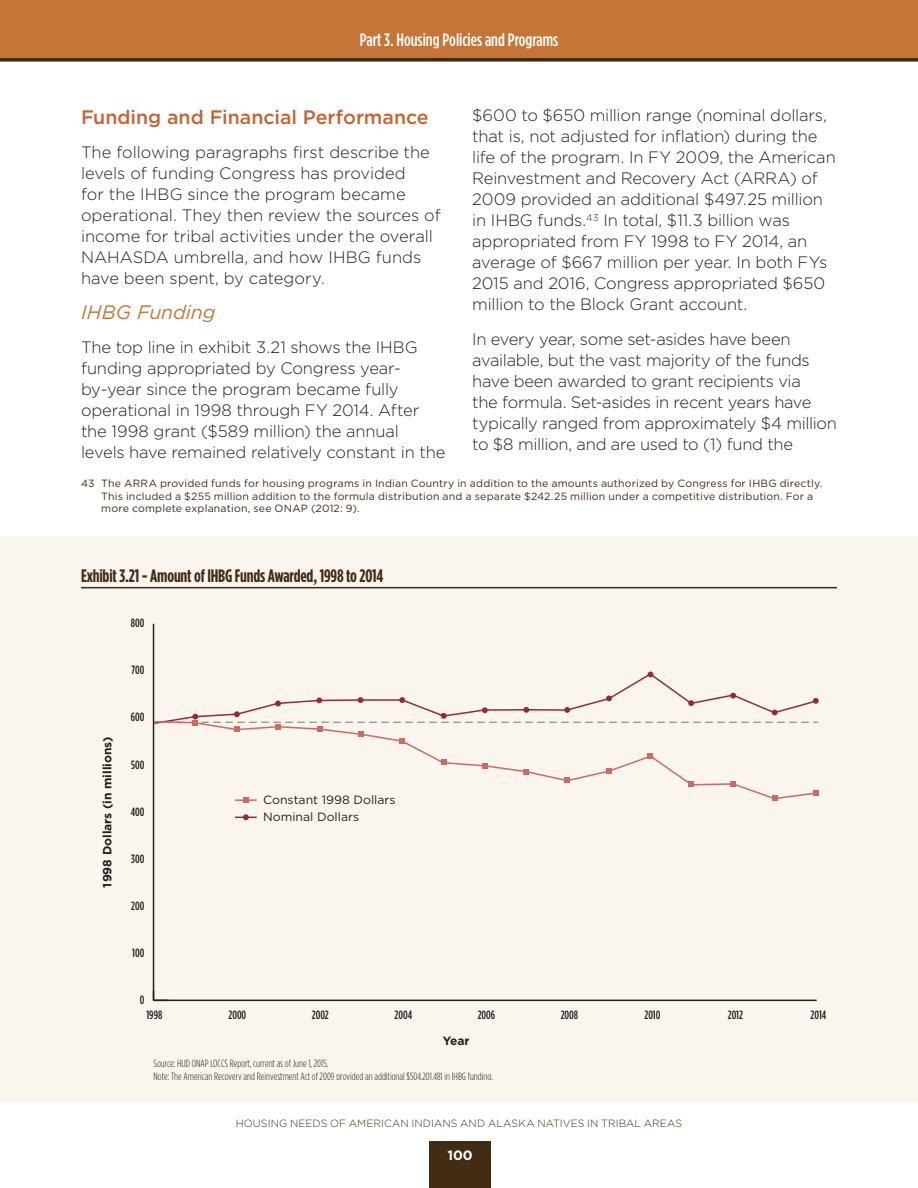
<style>
.page{position:relative;width:918px;height:1188px;background:#fff}
.page>*{position:absolute;margin:0;border:0;box-sizing:border-box;transform-origin:0 0}
.t1{font:500 19.5px "Gotham";color:#c36331}
.t2{font:italic 19.5px "Gotham";color:#c47537}
.t3{font:700 condensed 18px "Gotham HTF";color:#422c14}
.Figure{font:700 18px "Gotham Condensed";letter-spacing:-.01em;color:#422c14}
.t4{font:500 18px "Gotham Condensed";color:#fff}
.Body_Text{font:300 16.5px/21px "Gotham";letter-spacing:-.01em;color:#231f20}
.t5{font:700 13.5px "Gotham";color:#fff}
.t6{font:500 condensed 12px "Gotham HTF";color:#231f20}
.t7{font:12px/17.1px "Gotham HTF";color:#231f20}
.t8{font:700 12px "Gotham HTF";color:#231f20}
.footnotes{font:10.5px/12.6px "Gotham";letter-spacing:.015em;color:#422c14}
.t9{font:300 condensed 10.5px/12.6px "Gotham HTF";color:#231f20}
.t10{font:300 10.5px "Gotham";letter-spacing:.005em;color:#422c14}
</style>
<div class="page">
<div style="left:429px;top:1142px;width:62px;height:46px;background:#422c14"></div>
<div style="left:0;top:0;width:918px;height:61px;background:#c47537"></div>
<hr style="left:0;top:58px;width:918px;height:3px;background:#422c14">
<div style="left:0;top:536px;width:918px;height:566px;background:#faf6ee"></div>
<hr style="left:154px;top:1000px;width:663px;height:1px;background:#231f20">
<hr style="left:153px;top:624px;width:1px;height:376px;background:#231f20">
<svg style="left:153px;top:991px;width:15px;height:10px"></svg>
<svg style="left:154px;top:744px;width:663px;height:56px"></svg>
<svg style="left:154px;top:672px;width:665px;height:72px"></svg>
<svg style="left:441px;top:760px;width:5px;height:5px"></svg>
<svg style="left:482px;top:763px;width:5px;height:5px"></svg>
<svg style="left:524px;top:769px;width:5px;height:5px"></svg>
<svg style="left:565px;top:778px;width:5px;height:5px"></svg>
<svg style="left:606px;top:769px;width:6px;height:5px"></svg>
<svg style="left:648px;top:754px;width:5px;height:5px"></svg>
<svg style="left:689px;top:782px;width:5px;height:5px"></svg>
<svg style="left:730px;top:781px;width:6px;height:6px"></svg>
<svg style="left:772px;top:796px;width:5px;height:5px"></svg>
<svg style="left:813px;top:791px;width:5px;height:5px"></svg>
<hr style="left:235px;top:799px;width:22px;height:2px;background:#cb6b63">
<svg style="left:244px;top:797px;width:5px;height:6px"></svg>
<svg style="left:235px;top:814px;width:22px;height:6px"></svg>
<hr style="left:81px;top:587px;width:756px;height:1px;background:#422c14">
<p class="t4" style="left:360px;top:29px;width:200px">Part 3. Housing Policies and Programs</p>
<p class="Body_Text" style="left:472px;top:104px;width:365px">$600 to $650 million range (nominal dollars, that is, not adjusted for inflation) during the life of the program. In FY 2009, the American Reinvestment and Recovery Act (ARRA) of 2009 provided an additional $497.25 million in IHBG funds.<sup>43</sup> In total, $11.3 billion was appropriated from FY 1998 to FY 2014, an average of $667 million per year. In both FYs 2015 and 2016, Congress appropriated $650 million to the Block Grant account.</p>
<p class="Body_Text" style="left:472px;top:328px;width:366px">In every year, some set-asides have been available, but the vast majority of the funds have been awarded to grant recipients via<br>the formula. Set-asides in recent years have typically ranged from approximately $4 million to $8 million, and are used to (1) fund the</p>
<h3 class="t1" style="left:81px;top:104px;width:349px">Funding and Financial Performance</h3>
<p class="Body_Text" style="left:81px;top:141px;width:361px">The following paragraphs first describe the levels of funding Congress has provided<br>for the IHBG since the program became operational. They then review the sources of income for tribal activities under the overall NAHASDA umbrella, and how IHBG funds have been spent, by category.</p>
<h4 class="t2" style="left:81px;top:299px;width:136px">IHBG Funding</h4>
<p class="Body_Text" style="left:81px;top:336px;width:366px">The top line in exhibit 3.21 shows the IHBG funding appropriated by Congress year&shy;by-year since the program became fully operational in 1998 through FY 2014. After the 1998 grant ($589 million) the annual levels have remained relatively constant in the</p>
<p class="footnotes" style="left:101px;top:477px;width:723px;text-indent:-20px">43 The ARRA provided funds for housing programs in Indian Country in addition to the amounts authorized by Congress for IHBG directly.<br>This included a $255 million addition to the formula distribution and a separate $242.25 million under a competitive distribution. For a more complete explanation, see ONAP (2012: 9).</p>
<p class="t3" style="left:92px;top:565px;width:314px">Exhibit 3.21 - Amount of IHBG Funds Awarded, 1998 to 2014</p>
<p class="Figure" style="left:81px;top:565px;width:304px">Exhibit 3.21 - Amount of IHBG Funds Awarded, 1998 to 2014</p>
<p class="t6" style="left:131px;top:617px;width:15px">800</p>
<p class="t6" style="left:132px;top:664px;width:14px">700</p>
<p class="t8" style="left:100px;top:888px;width:152px;rotate:-90deg">1998 Dollars (in millions)</p>
<p class="t6" style="left:131px;top:711px;width:15px">600</p>
<p class="t6" style="left:131px;top:758px;width:15px">500</p>
<p class="t6" style="left:131px;top:805px;width:15px">400</p>
<p class="t6" style="left:131px;top:852px;width:15px">300</p>
<p class="t6" style="left:131px;top:899px;width:15px">200</p>
<p class="t6" style="left:132px;top:946px;width:14px">100</p>
<p class="t6" style="left:140px;top:993px;width:6px">0</p>
<p class="t7" style="left:263px;top:791px;width:134px">Constant 1998 Dollars<br>Nominal Dollars</p>
<p class="t6" style="left:146px;top:1008px;width:17px">1998</p>
<p class="t6" style="left:228px;top:1008px;width:19px">2000</p>
<p class="t6" style="left:312px;top:1008px;width:18px">2002</p>
<p class="t6" style="left:395px;top:1008px;width:19px">2004</p>
<p class="t6" style="left:478px;top:1008px;width:19px">2006</p>
<p class="t6" style="left:561px;top:1008px;width:19px">2008</p>
<p class="t6" style="left:645px;top:1008px;width:17px">2010</p>
<p class="t6" style="left:728px;top:1008px;width:17px">2012</p>
<p class="t6" style="left:811px;top:1008px;width:17px">2014</p>
<p class="t8" style="left:443px;top:1033px;width:28px">Year</p>
<p class="t9" style="left:154px;top:1057px;width:341px">Source: HUD ONAP LOCCS Report, current as of June 1, 2015.<br>Note: The American Recovery and Reinvestment Act of 2009 provided an additional $504,201,481 in IHBG funding.</p>
<p class="t10" style="left:236px;top:1117px;width:448px">HOUSING NEEDS OF AMERICAN INDIANS AND ALASKA NATIVES IN TRIBAL AREAS</p>
<p class="t5" style="left:447px;top:1146px;width:27px">100</p>
</div>
